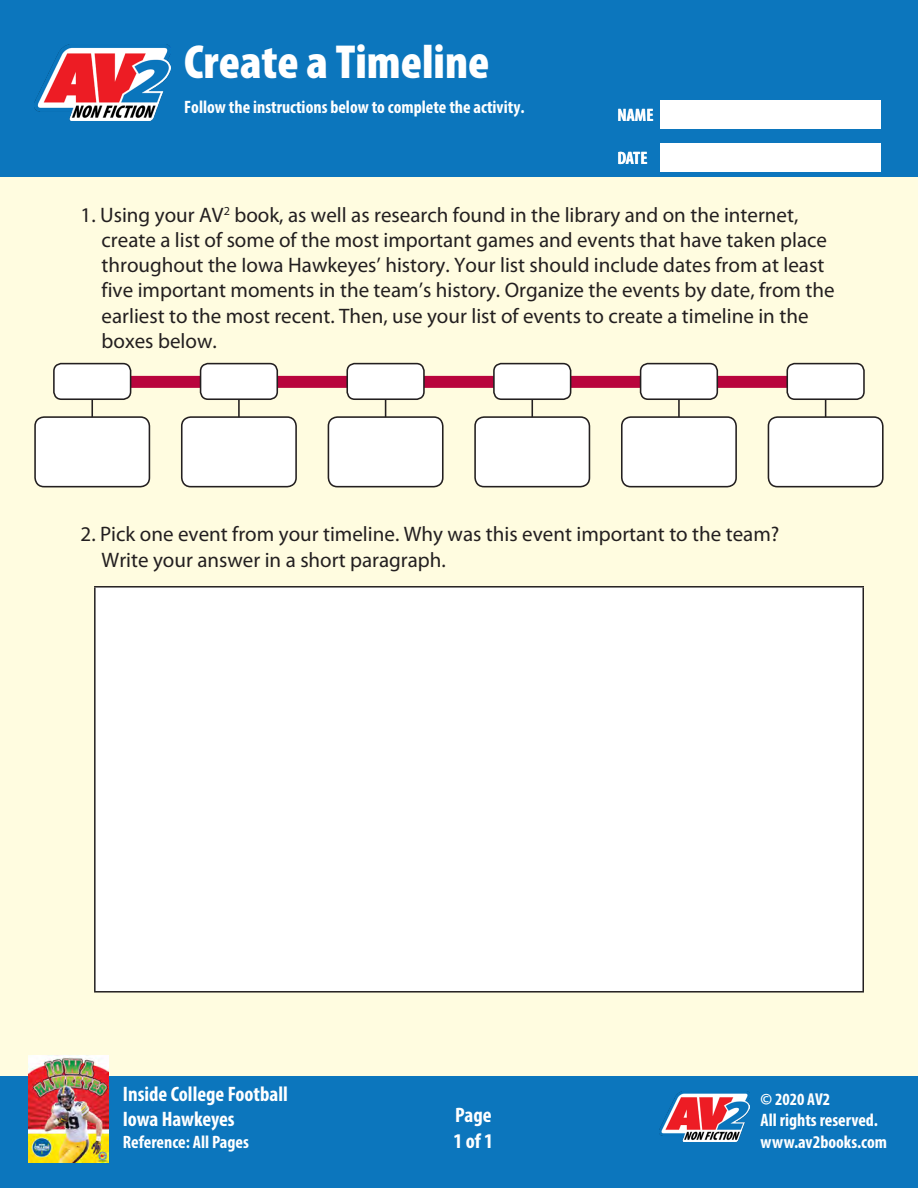
<style>
.page{position:relative;width:918px;height:1188px;background:#fff}
.page>*{position:absolute;margin:0;border:0;box-sizing:border-box;transform-origin:0 0}
.head{font:900 condensed 48px "Myriad Pro";color:#fff}
.Questions{font:21px/25.2px "Myriad Pro";color:#231f20}
.t1{font:700 condensed 21px/25.2px "Myriad Pro";color:#fff}
.description{font:700 condensed 18px/21.6px "Myriad Pro";color:#fff}
.t2{font:700 condensed 17.25px "Myriad Pro";color:#fff}
</style>
<div class="page">
<div style="left:0;top:156px;width:918px;height:935px;background:#fffce0"></div>
<div style="left:0;top:0;width:918px;height:177px;background:#0c76bd"></div>
<div style="left:0;top:1076px;width:918px;height:112px;background:#0c76bd"></div>
<img style="left:29px;top:1056px;width:80px;height:106px">
<div style="left:660px;top:100px;width:220px;height:29px;background:#fff"></div>
<div style="left:660px;top:143px;width:220px;height:29px;background:#fff"></div>
<div style="left:95px;top:587px;width:768px;height:405px;background:#fff"></div>
<hr style="left:94px;top:586px;width:770px;height:2px;background:#231f20">
<hr style="left:94px;top:588px;width:2px;height:403px;background:#231f20">
<hr style="left:862px;top:588px;width:2px;height:403px;background:#231f20">
<hr style="left:94px;top:991px;width:770px;height:2px;background:#231f20">
<div style="left:61px;top:376px;width:784px;height:12px;background:#b9053d"></div>
<div style="left:35px;top:417px;width:114px;height:70px;background:#fff;border-radius:9px"></div>
<div style="left:34px;top:416px;width:116px;height:71px;border:2px solid #231f20;border-radius:9px"></div>
<hr style="left:91px;top:396px;width:2px;height:21px;background:#231f20">
<div style="left:54px;top:364px;width:77px;height:35px;background:#fff;border-radius:8px"></div>
<div style="left:53px;top:363px;width:78px;height:37px;border:2px solid #231f20;border-radius:8px"></div>
<div style="left:328px;top:417px;width:115px;height:70px;background:#fff;border-radius:9px"></div>
<div style="left:328px;top:416px;width:116px;height:71px;border:2px solid #231f20;border-radius:9px"></div>
<svg style="left:385px;top:400px;width:1px;height:17px"></svg>
<div style="left:347px;top:364px;width:77px;height:35px;background:#fff;border-radius:8px"></div>
<div style="left:346px;top:363px;width:79px;height:37px;border:2px solid #231f20;border-radius:8px"></div>
<div style="left:622px;top:417px;width:114px;height:70px;background:#fff;border-radius:9px"></div>
<div style="left:621px;top:416px;width:116px;height:71px;border:2px solid #231f20;border-radius:9px"></div>
<hr style="left:678px;top:396px;width:2px;height:21px;background:#231f20">
<div style="left:641px;top:364px;width:76px;height:35px;background:#fff;border-radius:8px"></div>
<div style="left:640px;top:363px;width:78px;height:37px;border:2px solid #231f20;border-radius:8px"></div>
<div style="left:182px;top:417px;width:114px;height:70px;background:#fff;border-radius:9px"></div>
<div style="left:181px;top:416px;width:116px;height:71px;border:2px solid #231f20;border-radius:9px"></div>
<hr style="left:238px;top:396px;width:2px;height:21px;background:#231f20">
<div style="left:201px;top:364px;width:76px;height:35px;background:#fff;border-radius:8px"></div>
<div style="left:200px;top:363px;width:78px;height:37px;border:2px solid #231f20;border-radius:8px"></div>
<div style="left:475px;top:417px;width:114px;height:70px;background:#fff;border-radius:9px"></div>
<div style="left:474px;top:416px;width:116px;height:71px;border:2px solid #231f20;border-radius:9px"></div>
<hr style="left:531px;top:396px;width:2px;height:21px;background:#231f20">
<div style="left:494px;top:364px;width:77px;height:35px;background:#fff;border-radius:8px"></div>
<div style="left:493px;top:363px;width:78px;height:37px;border:2px solid #231f20;border-radius:8px"></div>
<div style="left:768px;top:417px;width:115px;height:70px;background:#fff;border-radius:9px"></div>
<div style="left:768px;top:416px;width:116px;height:71px;border:2px solid #231f20;border-radius:9px"></div>
<svg style="left:825px;top:400px;width:1px;height:17px"></svg>
<div style="left:787px;top:364px;width:77px;height:35px;background:#fff;border-radius:8px"></div>
<div style="left:786px;top:363px;width:79px;height:37px;border:2px solid #231f20;border-radius:8px"></div>
<img style="left:34px;top:44px;width:136px;height:76px">
<img style="left:659px;top:1091px;width:90px;height:51px">
<p class="head" style="left:184px;top:31px;width:307px">Create a Timeline</p>
<p class="description" style="left:184px;top:96px;width:342px">Follow the instructions below to complete the activity.</p>
<p class="description" style="left:617px;top:104px;width:38px">NAME</p>
<p class="description" style="left:617px;top:147px;width:32px">DATE</p>
<p class="Questions" style="left:102px;top:202px;width:735px;text-indent:-21px">1. Using your AV<sup>2</sup> book, as well as research found in the library and on the internet, create a list of some of the most important games and events that have taken place throughout the Iowa Hawkeyes’ history. Your list should include dates from at least five important moments in the team’s history. Organize the events by date, from the earliest to the most recent. Then, use your list of events to create a timeline in the boxes below.</p>
<p class="Questions" style="left:102px;top:521px;width:679px;text-indent:-21px">2. Pick one event from your timeline. Why was this event important to the team?<br>Write your answer in a short paragraph.</p>
<p class="t1" style="left:123px;top:1081px;width:166px">Inside College Football<br>Iowa Hawkeyes</p>
<p class="description" style="left:123px;top:1130px;width:128px">Reference: All Pages</p>
<p class="t1" style="left:455px;top:1102px;width:38px">Page</p>
<p class="t1" style="left:454px;top:1127px;width:41px">1 of 1</p>
<p class="t2" style="left:761px;top:1088px;width:71px">© 2020 AV2</p>
<p class="description" style="left:761px;top:1109px;width:128px">All rights reserved. www.av2books.com</p>
</div>
